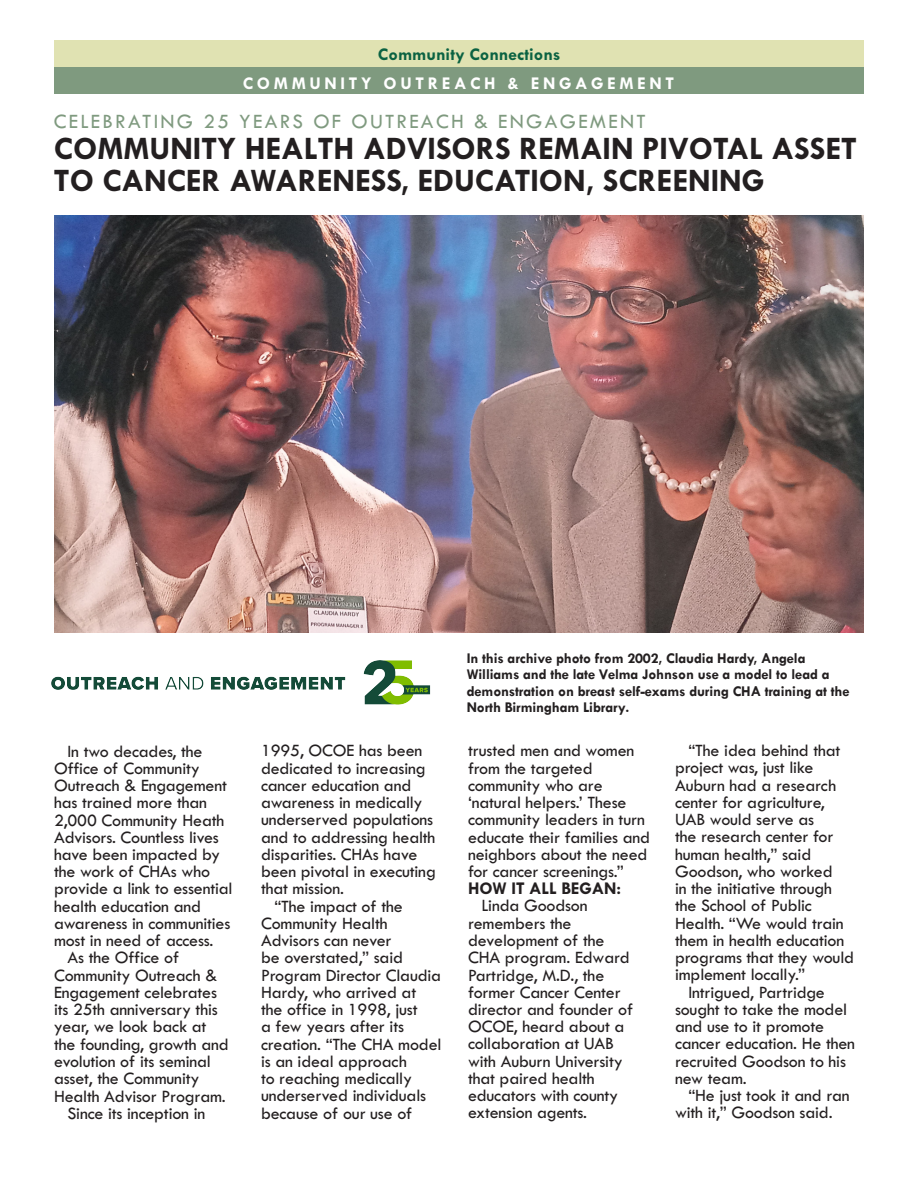
<style>
.page{position:relative;width:918px;height:1188px;background:#fff}
.page>*{position:absolute;margin:0;border:0;box-sizing:border-box;transform-origin:0 0}
.t1{font:700 33px/32.4px "Tw Cen";letter-spacing:-.005em;color:#231f20}
.t2{font:21.15px "Tw Cen";letter-spacing:.105em;color:#7f9a7f}
.t3{font:18px/17.2px "Tw Cen";letter-spacing:-.01em;color:#231f20}
.t4{font:700 18px "Tw Cen";letter-spacing:.2em;color:#fff}
.t5{font:700 18px "Tw Cen";color:#0b6242}
.t6{font:700 18px "Tw Cen";letter-spacing:-.005em;color:#231f20}
.t7{font:700 15px/16.5px "Tw Cen";letter-spacing:-.01em;color:#231f20}
.s1{font-style:inherit}
</style>
<div class="page">
<div style="left:54px;top:68px;width:810px;height:26px;background:#7f9a7f"></div>
<div style="left:54px;top:40px;width:810px;height:28px;background:#e0e2b2"></div>
<img style="left:54px;top:215px;width:810px;height:417px">
<img style="left:51px;top:631px;width:394px;height:74px">
<p class="t5" style="left:378px;top:43px;width:184px">Community Connections</p>
<p class="t4" style="left:243px;top:73px;width:433px">COMMUNITY OUTREACH <span class="s1">&amp;</span> ENGAGEMENT</p>
<p class="t2" style="left:54px;top:108px;width:593px">CELEBRATING 25 YEARS OF OUTREACH &amp; ENGAGEMENT</p>
<p class="t1" style="left:54px;top:131px;width:804px">COMMUNITY HEALTH ADVISORS REMAIN PIVOTAL ASSET<br>TO CANCER AWARENESS, EDUCATION<span class="s1">,</span> SCREENING</p>
<p class="t3" style="left:68px;top:742px;width:137px">In two decades, the</p>
<p class="t3" style="left:54px;top:759px;width:147px">Office of Community</p>
<p class="t3" style="left:54px;top:776px;width:175px">Outreach &amp; Engagement</p>
<p class="t3" style="left:54px;top:793px;width:155px">has trained more than</p>
<p class="t3" style="left:54px;top:811px;width:172px">2,000 Community Heath</p>
<p class="t3" style="left:54px;top:828px;width:166px">Advisors. Countless lives</p>
<p class="t3" style="left:54px;top:845px;width:168px">have been impacted by</p>
<p class="t3" style="left:54px;top:862px;width:158px">the work of CHAs who</p>
<p class="t3" style="left:54px;top:880px;width:180px">provide a link to essential</p>
<p class="t3" style="left:54px;top:897px;width:149px">health education and</p>
<p class="t3" style="left:54px;top:914px;width:178px">awareness in communities</p>
<p class="t3" style="left:54px;top:931px;width:161px">most in need of access.</p>
<p class="t3" style="left:68px;top:949px;width:113px">As the Office of</p>
<p class="t3" style="left:54px;top:966px;width:165px">Community Outreach &amp;</p>
<p class="t3" style="left:54px;top:983px;width:165px">Engagement celebrates</p>
<p class="t3" style="left:54px;top:1000px;width:165px">its 25th anniversary this</p>
<p class="t3" style="left:54px;top:1018px;width:154px">year, we look back at</p>
<p class="t3" style="left:54px;top:1035px;width:176px">the founding, growth and</p>
<p class="t3" style="left:54px;top:1052px;width:158px">evolution of its seminal</p>
<p class="t3" style="left:54px;top:1069px;width:147px">asset, the Community</p>
<p class="t3" style="left:54px;top:1087px;width:173px">Health Advisor <span class="s1">P</span>rogram.</p>
<p class="t3" style="left:68px;top:1104px;width:139px">Since its inception in</p>
<p class="t3" style="left:261px;top:742px;width:176px">1995, OCOE has been dedicated to increasing cancer education and awareness in medically underserved populations and to addressing health disparities. CHAs have been pivotal in executing that mission.</p>
<p class="t3" style="left:261px;top:897px;width:182px;text-indent:14px">“The impact of the<br>Community Health<br>Advisors can never<br>be overstated,” said<br>Program Director Claudia<br>Hardy, who arrived at the office in 1998, just<br>a few years after its creation. “The CHA model is an ideal approach<br>to reaching medically underserved individuals because of our use of</p>
<p class="t7" style="left:467px;top:649px;width:384px">In this <span class="s1">archive</span> photo <span class="s1">from 2002</span>, Claudia Hardy, Angela Williams and the late Velma Johnson use a model to lead a demonstration on breast self-exams during CHA training at the North Birmingham Library.</p>
<p class="t3" style="left:468px;top:741px;width:168px">trusted men and women</p>
<p class="t3" style="left:468px;top:759px;width:126px">from the targeted</p>
<p class="t3" style="left:468px;top:776px;width:136px">community who are</p>
<p class="t3" style="left:468px;top:793px;width:160px">‘natural helpers.’ These</p>
<p class="t3" style="left:468px;top:810px;width:179px">community leaders in turn</p>
<p class="t3" style="left:468px;top:828px;width:184px">educate their families and</p>
<p class="t3" style="left:468px;top:845px;width:181px">neighbors about the need</p>
<p class="t3" style="left:468px;top:863px;width:157px">for cancer screenings.”</p>
<p class="t6" style="left:468px;top:878px;width:155px">HOW IT ALL BEGAN:</p>
<p class="t3" style="left:482px;top:897px;width:108px">Linda Goodson</p>
<p class="t3" style="left:468px;top:914px;width:105px">remembers the</p>
<p class="t3" style="left:468px;top:931px;width:138px">development of the</p>
<p class="t3" style="left:468px;top:948px;width:163px">CHA program. Edward</p>
<p class="t3" style="left:468px;top:966px;width:138px">Partridge, <span class="s1">M.D.,</span> the</p>
<p class="t3" style="left:468px;top:983px;width:154px">former Cancer Center</p>
<p class="t3" style="left:468px;top:1000px;width:167px">director and founder of</p>
<p class="t3" style="left:468px;top:1017px;width:158px">OCOE, heard about a</p>
<p class="t3" style="left:468px;top:1035px;width:148px">collaboration at UAB</p>
<p class="t3" style="left:468px;top:1052px;width:156px">with Auburn University</p>
<p class="t3" style="left:468px;top:1069px;width:128px">that paired health</p>
<p class="t3" style="left:468px;top:1086px;width:152px">educators with county</p>
<p class="t3" style="left:468px;top:1104px;width:121px">extension agents.</p>
<p class="t3" style="left:675px;top:741px;width:181px;text-indent:14px">“The idea behind that project was, just like<br>Auburn had a research center for agriculture,<br>UAB would serve as<br>the research center for human health,” said<br>Goodson, who worked<br>in the initiative through the School of Public<br>Health. “We would train them in health education programs that they would implement locally.”</p>
<p class="t3" style="left:675px;top:983px;width:182px;text-indent:14px">Intrigued, Partridge sought to take the model and use to it promote cancer education. He then recruited Goodson to his new team.</p>
<p class="t3" style="left:675px;top:1086px;width:176px;text-indent:14px">“He just took it and ran with it,” Goodson said.</p>
</div>
